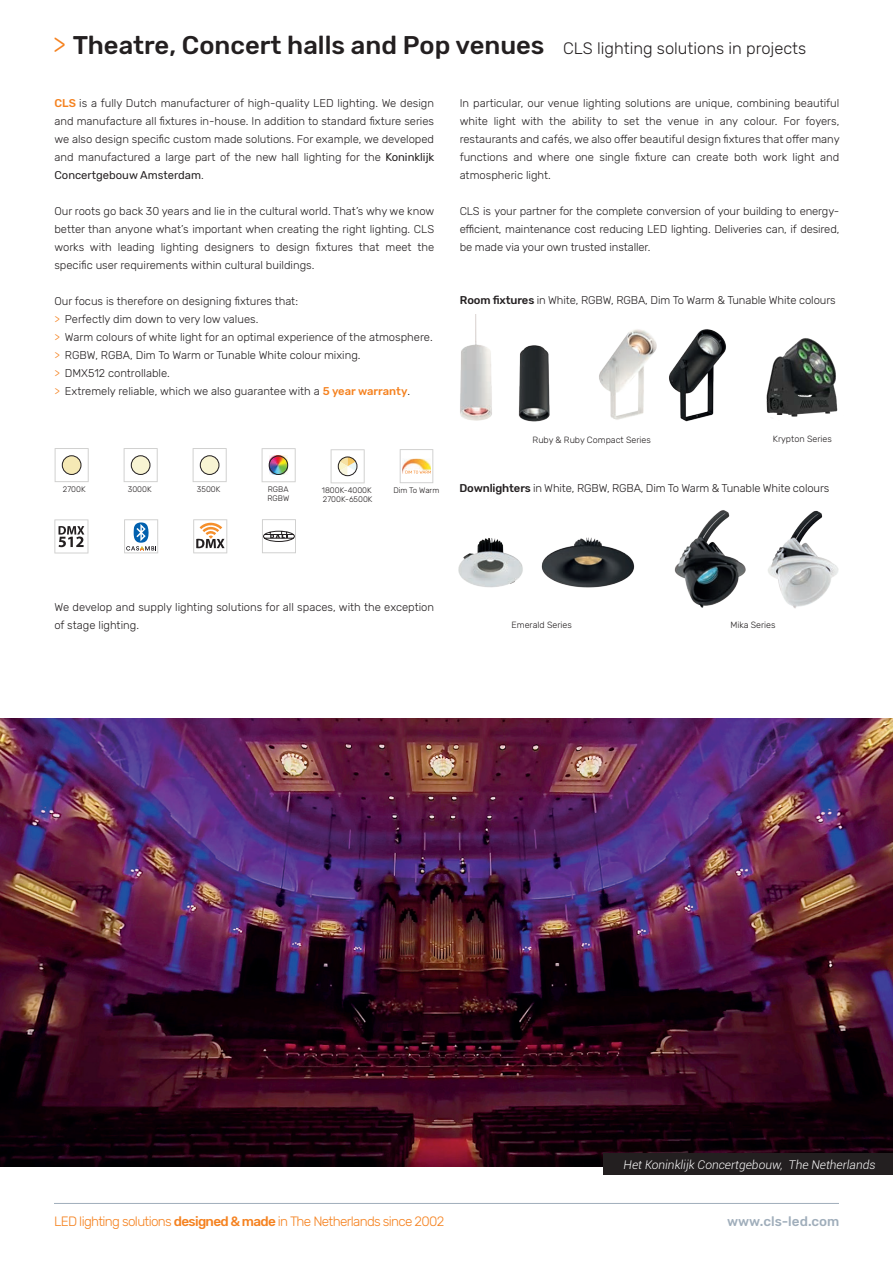
<style>
.page{position:relative;width:893px;height:1263px;background:#fff}
.page>*{position:absolute;margin:0;border:0;box-sizing:border-box;transform-origin:0 0}
.t1{font:500 25.5px "Rubik";color:#231f20}
.t2{font:300 13.5px "Rubik";letter-spacing:-.05em;color:#f58220}
.t3{font:500 13.5px "Rubik";color:#a0aebb}
.t4{font:italic 300 12px "Roboto";color:#fff}
.t5{font:300 11.25px/18px "Rubik";color:#231f20;text-align:justify}
.t6{font:300 9px "Rubik";color:#231f20}
.t7{font:300 7.95px "Rubik";color:#231f20}
.s1{font-weight:300;font-size:27px;color:#f58220}
.s2{font-weight:300;font-size:16.5px}
.s3{font-weight:500;color:#f58220}
.s4{font-weight:400}
.s5{color:#f58220}
.s6{font-weight:500}
</style>
<div class="page">
<img style="left:458px;top:538px;width:65px;height:50px">
<img style="left:541px;top:537px;width:94px;height:51px">
<hr style="left:54px;top:1203px;width:785px;height:1px;background:#a0aebb">
<img style="left:669px;top:329px;width:57px;height:93px">
<img style="left:460px;top:314px;width:32px;height:107px">
<img style="left:599px;top:329px;width:58px;height:91px">
<img style="left:518px;top:345px;width:32px;height:76px">
<img style="left:766px;top:338px;width:72px;height:79px">
<img style="left:674px;top:510px;width:72px;height:98px">
<img style="left:768px;top:510px;width:71px;height:99px">
<img style="left:0;top:719px;width:893px;height:447px">
<div style="left:604px;top:1153px;width:289px;height:22px;background:#231f20"></div>
<svg style="left:262px;top:448px;width:34px;height:34px"></svg>
<img style="left:269px;top:456px;width:19px;height:19px">
<div style="left:269px;top:456px;width:19px;height:19px;border:1px solid #231f20;border-radius:50%"></div>
<svg style="left:331px;top:449px;width:34px;height:34px"></svg>
<div style="left:338px;top:457px;width:19px;height:19px;border:1px solid #231f20;border-radius:50%"></div>
<svg style="left:193px;top:448px;width:34px;height:34px"></svg>
<div style="left:200px;top:456px;width:19px;height:18px;background:#f8f4d3;border-radius:50%"></div>
<div style="left:200px;top:456px;width:19px;height:19px;border:1px solid #231f20;border-radius:50%"></div>
<svg style="left:124px;top:448px;width:34px;height:34px"></svg>
<div style="left:131px;top:456px;width:19px;height:18px;background:#f8f4d3;border-radius:50%"></div>
<div style="left:131px;top:456px;width:19px;height:19px;border:1px solid #231f20;border-radius:50%"></div>
<svg style="left:55px;top:448px;width:34px;height:34px"></svg>
<div style="left:62px;top:456px;width:19px;height:18px;background:#f5e9b5;border-radius:50%"></div>
<div style="left:62px;top:456px;width:19px;height:19px;border:1px solid #231f20;border-radius:50%"></div>
<svg style="left:400px;top:449px;width:33px;height:34px"></svg>
<img style="left:402px;top:459px;width:29px;height:15px">
<img style="left:405px;top:471px;width:26px;height:3px">
<svg style="left:54px;top:519px;width:34px;height:34px"></svg>
<svg style="left:124px;top:519px;width:34px;height:34px"></svg>
<svg style="left:193px;top:519px;width:34px;height:34px"></svg>
<svg style="left:262px;top:519px;width:34px;height:34px"></svg>
<p class="t1" style="left:53px;top:31px;width:755px"><span class="s1">&gt;</span> Theatre, Concert halls and Pop venues <span class="s2">CLS lighting solutions in projects</span></p>
<p class="t5" style="left:54px;top:94px;width:381px"><span class="s3">CLS</span> is a fully Dutch manufacturer of high-quality LED lighting. We design and manufacture all fixtures in-house. In addition to standard fixture series we also design specific custom made solutions. For example, we developed and manufactured a large part of the new hall lighting for the <span class="s4">Koninklijk Concertgebouw Amsterdam</span>.</p>
<p class="t5" style="left:54px;top:202px;width:381px">Our roots go back 30 years and lie in the cultural world. That’s why we know better than anyone what’s important when creating the right lighting. CLS works with leading lighting designers to design fixtures that meet the specific user requirements within cultural buildings.</p>
<p class="t5" style="left:54px;top:292px;width:245px">Our focus is therefore on designing fixtures that:</p>
<p class="t5" style="left:54px;top:310px;width:205px"><span class="s5">&gt;</span> Perfectly dim down to very low values.</p>
<p class="t5" style="left:54px;top:328px;width:380px"><span class="s5">&gt;</span> Warm colours of white light for an optimal experience of the atmosphere.</p>
<p class="t5" style="left:54px;top:346px;width:308px"><span class="s5">&gt;</span> RGBW, RGBA, Dim To Warm or Tunable White colour mixing.</p>
<p class="t5" style="left:54px;top:364px;width:117px"><span class="s5">&gt;</span> DMX512 controllable.</p>
<p class="t5" style="left:54px;top:382px;width:357px"><span class="s5">&gt;</span> Extremely reliable, which we also guarantee with a <span class="s3">5 year warranty</span>.</p>
<p class="t5" style="left:460px;top:94px;width:382px">In particular, our venue lighting solutions are unique, combining beautiful white light with the ability to set the venue in any colour. For foyers, restaurants and cafés, we also offer beautiful design fixtures that offer many functions and where one single fixture can create both work light and atmospheric light.</p>
<p class="t5" style="left:460px;top:202px;width:381px">CLS is your partner for the complete conversion of your building to energy&shy;efficient, maintenance cost reducing LED lighting. Deliveries can, if desired, be made via your own trusted installer.</p>
<p class="t5" style="left:460px;top:291px;width:377px"><span class="s6">Room fixtures</span> in White, RGBW, RGBA, Dim To Warm &amp; Tunable White colours</p>
<p class="t6" style="left:533px;top:435px;width:120px">Ruby &amp; Ruby Compact Series</p>
<p class="t6" style="left:773px;top:434px;width:60px">Krypton Series</p>
<p class="t7" style="left:268px;top:485px;width:22px">RGBA</p>
<p class="t7" style="left:267px;top:494px;width:23px">RGBW</p>
<p class="t7" style="left:63px;top:485px;width:24px">2700K</p>
<p class="t7" style="left:128px;top:485px;width:25px">3000K</p>
<p class="t7" style="left:197px;top:485px;width:25px">3500K</p>
<p class="t7" style="left:393px;top:486px;width:48px">Dim To Warm</p>
<p class="t7" style="left:322px;top:486px;width:51px">1800K-4000K</p>
<p class="t7" style="left:323px;top:495px;width:51px">2700K-6500K</p>
<p class="t5" style="left:459px;top:479px;width:371px"><span class="s6">Downlighters</span> in White, RGBW, RGBA, Dim To Warm &amp; Tunable White colours</p>
<p class="t5" style="left:54px;top:598px;width:381px">We develop and supply lighting solutions for all spaces, with the exception of stage lighting.</p>
<p class="t6" style="left:511px;top:620px;width:62px">Emerald Series</p>
<p class="t6" style="left:730px;top:620px;width:47px">Mika Series</p>
<p class="t4" style="left:624px;top:1156px;width:253px">Het Koninklijk Concertgebouw, The Netherlands</p>
<p class="t2" style="left:54px;top:1213px;width:392px">LED lighting solutions <span class="s6">designed &amp; made</span> in The Netherlands since 2002</p>
<p class="t3" style="left:727px;top:1213px;width:114px">www.cls-led.com</p>
</div>
